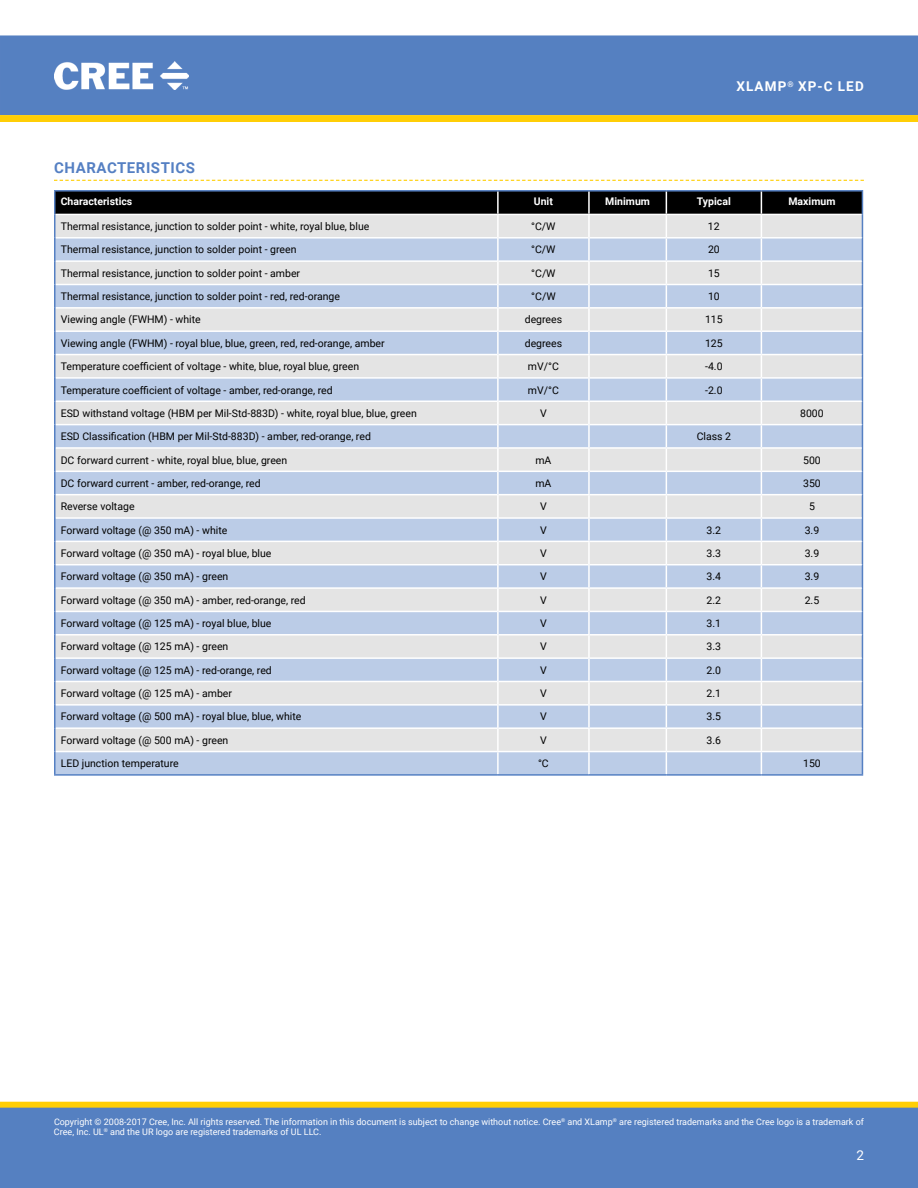
<style>
.page{position:relative;width:918px;height:1188px;background:#fff}
.page>*{position:absolute;margin:0;border:0;box-sizing:border-box;transform-origin:0 0}
.t1{font:700 15px "Roboto";letter-spacing:.035em;color:#5580c3}
.t2{font:700 13.5px "Roboto";letter-spacing:.085em;color:#fff}
.t3{font:13.5px "Roboto";color:#fff}
.t4{font:10.5px "Roboto";color:#000}
.t5{font:700 10.5px "Roboto";color:#fff}
.t6{font:9px/10.8px "Roboto";color:#fff}
</style>
<div class="page">
<div style="left:0;top:35px;width:918px;height:80px;background:#5580c1"></div>
<img style="left:55px;top:62px;width:134px;height:28px">
<div style="left:1px;top:1102px;width:916px;height:6px;background:#ffce06"></div>
<div style="left:0;top:1102px;width:918px;height:6px;border:1px solid #ffce06"></div>
<div style="left:0;top:1108px;width:918px;height:80px;background:#5580c1"></div>
<svg style="left:0;top:115px;width:918px;height:7px;background:#fece08"></svg>
<svg style="left:54px;top:180px;width:810px;height:1px"></svg>
<hr style="left:54px;top:190px;width:444px;height:2px;background:#5580c3">
<hr style="left:54px;top:192px;width:2px;height:22px;background:#5580c3">
<hr style="left:498px;top:190px;width:91px;height:2px;background:#5580c3">
<hr style="left:589px;top:190px;width:77px;height:2px;background:#5580c3">
<hr style="left:666px;top:190px;width:95px;height:2px;background:#5580c3">
<hr style="left:761px;top:190px;width:102px;height:2px;background:#5580c3">
<hr style="left:54px;top:214px;width:2px;height:24px;background:#5580c3">
<hr style="left:54px;top:238px;width:2px;height:23px;background:#5580c3">
<hr style="left:54px;top:261px;width:2px;height:23px;background:#5580c3">
<hr style="left:54px;top:284px;width:2px;height:24px;background:#5580c3">
<hr style="left:54px;top:308px;width:2px;height:23px;background:#5580c3">
<hr style="left:54px;top:331px;width:2px;height:24px;background:#5580c3">
<hr style="left:54px;top:355px;width:2px;height:23px;background:#5580c3">
<hr style="left:54px;top:378px;width:2px;height:23px;background:#5580c3">
<hr style="left:54px;top:401px;width:2px;height:24px;background:#5580c3">
<hr style="left:54px;top:425px;width:2px;height:23px;background:#5580c3">
<hr style="left:54px;top:448px;width:2px;height:23px;background:#5580c3">
<hr style="left:54px;top:471px;width:2px;height:24px;background:#5580c3">
<hr style="left:54px;top:495px;width:2px;height:23px;background:#5580c3">
<hr style="left:54px;top:518px;width:2px;height:23px;background:#5580c3">
<hr style="left:54px;top:541px;width:2px;height:24px;background:#5580c3">
<hr style="left:54px;top:565px;width:2px;height:23px;background:#5580c3">
<hr style="left:54px;top:588px;width:2px;height:23px;background:#5580c3">
<hr style="left:54px;top:611px;width:2px;height:24px;background:#5580c3">
<hr style="left:54px;top:635px;width:2px;height:23px;background:#5580c3">
<hr style="left:54px;top:658px;width:2px;height:23px;background:#5580c3">
<hr style="left:54px;top:681px;width:2px;height:24px;background:#5580c3">
<hr style="left:54px;top:705px;width:2px;height:23px;background:#5580c3">
<hr style="left:54px;top:728px;width:2px;height:24px;background:#5580c3">
<hr style="left:54px;top:752px;width:2px;height:22px;background:#5580c3">
<hr style="left:54px;top:774px;width:444px;height:2px;background:#5580c3">
<hr style="left:498px;top:774px;width:91px;height:2px;background:#5580c3">
<hr style="left:589px;top:774px;width:77px;height:2px;background:#5580c3">
<hr style="left:666px;top:774px;width:95px;height:2px;background:#5580c3">
<svg style="left:55px;top:191px;width:808px;height:583px;background:#cad1de"></svg>
<hr style="left:761px;top:774px;width:102px;height:2px;background:#5580c3">
<hr style="left:761px;top:237px;width:101px;height:2px;background:#fff">
<hr style="left:761px;top:260px;width:101px;height:2px;background:#fff">
<hr style="left:761px;top:284px;width:101px;height:1px;background:#fff">
<hr style="left:761px;top:307px;width:101px;height:2px;background:#fff">
<hr style="left:761px;top:330px;width:101px;height:2px;background:#fff">
<hr style="left:761px;top:354px;width:101px;height:1px;background:#fff">
<hr style="left:761px;top:377px;width:101px;height:2px;background:#fff">
<hr style="left:761px;top:401px;width:101px;height:1px;background:#fff">
<hr style="left:761px;top:424px;width:101px;height:1px;background:#fff">
<hr style="left:761px;top:447px;width:101px;height:2px;background:#fff">
<hr style="left:761px;top:471px;width:101px;height:1px;background:#fff">
<hr style="left:761px;top:494px;width:101px;height:1px;background:#fff">
<hr style="left:761px;top:517px;width:101px;height:2px;background:#fff">
<hr style="left:761px;top:541px;width:101px;height:1px;background:#fff">
<hr style="left:761px;top:564px;width:101px;height:1px;background:#fff">
<hr style="left:761px;top:587px;width:101px;height:2px;background:#fff">
<hr style="left:761px;top:611px;width:101px;height:1px;background:#fff">
<hr style="left:761px;top:634px;width:101px;height:2px;background:#fff">
<hr style="left:761px;top:657px;width:101px;height:2px;background:#fff">
<hr style="left:761px;top:681px;width:101px;height:1px;background:#fff">
<hr style="left:761px;top:704px;width:101px;height:2px;background:#fff">
<hr style="left:761px;top:727px;width:101px;height:2px;background:#fff">
<hr style="left:761px;top:751px;width:101px;height:1px;background:#fff">
<p class="t2" style="left:736px;top:80px;width:129px">XlamP<sup>®</sup> XP-c led</p>
<h1 class="t1" style="left:54px;top:161px;width:142px">characteristics</h1>
<p class="t5" style="left:61px;top:196px;width:73px">characteristics</p>
<p class="t5" style="left:534px;top:196px;width:21px">unit</p>
<p class="t5" style="left:605px;top:196px;width:46px">minimum</p>
<p class="t5" style="left:697px;top:196px;width:35px">typical</p>
<p class="t5" style="left:788px;top:196px;width:49px">maximum</p>
<p class="t4" style="left:61px;top:222px;width:310px">Thermal resistance, junction to solder point - white, royal blue, blue</p>
<p class="t4" style="left:531px;top:219px;width:26px">°C/W</p>
<p class="t4" style="left:708px;top:222px;width:13px">12</p>
<p class="t4" style="left:61px;top:245px;width:237px">Thermal resistance, junction to solder point - green</p>
<p class="t4" style="left:531px;top:242px;width:26px">°C/W</p>
<p class="t4" style="left:708px;top:245px;width:13px">20</p>
<p class="t4" style="left:61px;top:268px;width:241px">Thermal resistance, junction to solder point - amber</p>
<p class="t4" style="left:531px;top:266px;width:26px">°C/W</p>
<p class="t4" style="left:708px;top:268px;width:13px">15</p>
<p class="t4" style="left:61px;top:292px;width:281px">Thermal resistance, junction to solder point - red, red-orange</p>
<p class="t4" style="left:531px;top:289px;width:26px">°C/W</p>
<p class="t4" style="left:708px;top:292px;width:13px">10</p>
<p class="t4" style="left:61px;top:312px;width:141px">Viewing angle (FWHM) - white</p>
<p class="t4" style="left:525px;top:315px;width:39px">degrees</p>
<p class="t4" style="left:705px;top:315px;width:19px">115</p>
<p class="t4" style="left:61px;top:336px;width:325px">Viewing angle (FWHM) - royal blue, blue, green, red, red-orange, amber</p>
<p class="t4" style="left:525px;top:338px;width:39px">degrees</p>
<p class="t4" style="left:705px;top:338px;width:19px">125</p>
<p class="t4" style="left:61px;top:359px;width:300px">Temperature coefficient of voltage - white, blue, royal blue, green</p>
<p class="t4" style="left:528px;top:359px;width:32px">mV/°C</p>
<p class="t4" style="left:705px;top:362px;width:19px">-4.0</p>
<p class="t4" style="left:61px;top:382px;width:273px">Temperature coefficient of voltage - amber, red-orange, red</p>
<p class="t4" style="left:528px;top:382px;width:32px">mV/°C</p>
<p class="t4" style="left:705px;top:385px;width:19px">-2.0</p>
<p class="t4" style="left:61px;top:406px;width:358px">ESD withstand voltage (HBM per Mil-Std-883D) - white, royal blue, blue, green</p>
<p class="t4" style="left:540px;top:408px;width:8px">v</p>
<p class="t4" style="left:800px;top:408px;width:25px">8000</p>
<p class="t4" style="left:61px;top:429px;width:312px">ESD Classification (HBM per Mil-Std-883D) - amber, red-orange, red</p>
<p class="t4" style="left:697px;top:432px;width:36px">Class 2</p>
<p class="t4" style="left:61px;top:455px;width:228px">DC forward current - white, royal blue, blue, green</p>
<p class="t4" style="left:535px;top:455px;width:18px">mA</p>
<p class="t4" style="left:803px;top:455px;width:19px">500</p>
<p class="t4" style="left:61px;top:478px;width:202px">DC forward current - amber, red-orange, red</p>
<p class="t4" style="left:535px;top:478px;width:18px">mA</p>
<p class="t4" style="left:803px;top:478px;width:19px">350</p>
<p class="t4" style="left:61px;top:502px;width:75px">Reverse voltage</p>
<p class="t4" style="left:540px;top:502px;width:8px">v</p>
<p class="t4" style="left:809px;top:502px;width:7px">5</p>
<p class="t4" style="left:61px;top:525px;width:168px">Forward voltage (@ 350 mA) - white</p>
<p class="t4" style="left:540px;top:525px;width:8px">v</p>
<p class="t4" style="left:707px;top:525px;width:16px">3.2</p>
<p class="t4" style="left:805px;top:525px;width:16px">3.9</p>
<p class="t4" style="left:61px;top:549px;width:212px">Forward voltage (@ 350 mA) - royal blue, blue</p>
<p class="t4" style="left:540px;top:549px;width:8px">v</p>
<p class="t4" style="left:707px;top:549px;width:16px">3.3</p>
<p class="t4" style="left:805px;top:549px;width:16px">3.9</p>
<p class="t4" style="left:61px;top:572px;width:169px">Forward voltage (@ 350 mA) - green</p>
<p class="t4" style="left:540px;top:572px;width:8px">v</p>
<p class="t4" style="left:707px;top:572px;width:16px">3.4</p>
<p class="t4" style="left:805px;top:572px;width:16px">3.9</p>
<p class="t4" style="left:61px;top:595px;width:247px">Forward voltage (@ 350 mA) - amber, red-orange, red</p>
<p class="t4" style="left:540px;top:595px;width:8px">v</p>
<p class="t4" style="left:707px;top:595px;width:16px">2.2</p>
<p class="t4" style="left:805px;top:595px;width:16px">2.5</p>
<p class="t4" style="left:61px;top:619px;width:212px">Forward voltage (@ 125 mA) - royal blue, blue</p>
<p class="t4" style="left:540px;top:619px;width:8px">v</p>
<p class="t4" style="left:707px;top:619px;width:16px">3.1</p>
<p class="t4" style="left:61px;top:642px;width:169px">Forward voltage (@ 125 mA) - green</p>
<p class="t4" style="left:540px;top:642px;width:8px">v</p>
<p class="t4" style="left:707px;top:642px;width:16px">3.3</p>
<p class="t4" style="left:61px;top:665px;width:213px">Forward voltage (@ 125 mA) - red-orange, red</p>
<p class="t4" style="left:540px;top:665px;width:8px">v</p>
<p class="t4" style="left:707px;top:665px;width:16px">2.0</p>
<p class="t4" style="left:61px;top:689px;width:173px">Forward voltage (@ 125 mA) - amber</p>
<p class="t4" style="left:540px;top:689px;width:8px">v</p>
<p class="t4" style="left:707px;top:689px;width:16px">2.1</p>
<p class="t4" style="left:61px;top:712px;width:242px">Forward voltage (@ 500 mA) - royal blue, blue, white</p>
<p class="t4" style="left:540px;top:712px;width:8px">v</p>
<p class="t4" style="left:707px;top:712px;width:16px">3.5</p>
<p class="t4" style="left:61px;top:735px;width:169px">Forward voltage (@ 500 mA) - green</p>
<p class="t4" style="left:540px;top:735px;width:8px">v</p>
<p class="t4" style="left:707px;top:735px;width:16px">3.6</p>
<p class="t4" style="left:61px;top:759px;width:119px">LeD junction temperature</p>
<p class="t4" style="left:538px;top:756px;width:12px">°C</p>
<p class="t4" style="left:803px;top:759px;width:19px">150</p>
<p class="t6" style="left:54px;top:1117px;width:812px">Copyright © 2008-2017 Cree, Inc. All rights reserved. The information in this document is subject to change without notice. Cree<sup>®</sup> and XLamp<sup>®</sup> are registered trademarks and the Cree logo is a trademark of<br>Cree, Inc. UL<sup>®</sup> and the UR logo are registered trademarks of UL LLC.</p>
<p class="t3" style="left:856px;top:1149px;width:9px">2</p>
</div>
